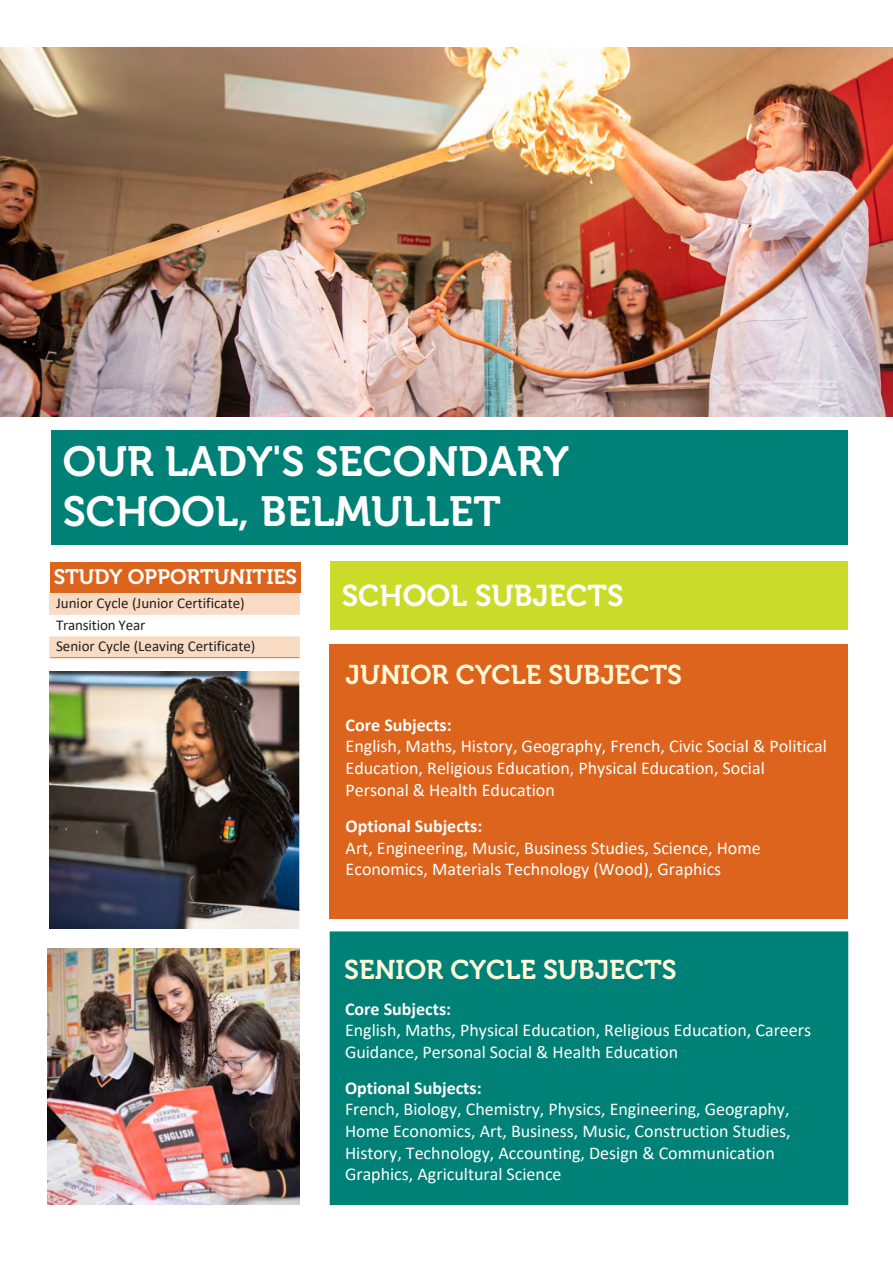
<style>
.page{position:relative;width:893px;height:1263px;background:#fff}
.page>*{position:absolute;margin:0;border:0;box-sizing:border-box;transform-origin:0 0}
.t1{font:42px/49.8px "Museo 700";color:#fff}
.t2{font:30px "Museo 700";color:#fff}
.t3{font:27px "Museo 700";color:#fff9da}
.t4{font:21px "Museo 700";color:#fff}
.t5{font:18px/21.6px "Calibri";color:#fff}
.t6{font:15px "Calibri";color:#231f20}
.s1{font-style:inherit}
.s2{font-weight:700}
</style>
<div class="page">
<div style="left:51px;top:429px;width:797px;height:115px;background:#008177"></div>
<div style="left:330px;top:931px;width:518px;height:273px;background:#008177"></div>
<div style="left:329px;top:644px;width:519px;height:274px;background:#dc641c"></div>
<div style="left:50px;top:562px;width:250px;height:31px;background:#dc641c"></div>
<svg style="left:50px;top:593px;width:250px;height:65px"></svg>
<div style="left:330px;top:561px;width:518px;height:69px;background:#cadb2a"></div>
<hr style="left:51px;top:657px;width:248px;height:1px;background:#dc641c">
<img style="left:48px;top:949px;width:252px;height:256px">
<img style="left:49px;top:672px;width:250px;height:257px">
<img style="left:0;top:47px;width:893px;height:369px">
<h1 class="t1" style="left:63px;top:437px;width:508px">OUR LADY'S SECONDARY<br>SCHOOL, BELMULLET</h1>
<p class="t4" style="left:54px;top:565px;width:245px"><span class="s1">S</span>TUDY OPPORTUNITIES</p>
<p class="t6" style="left:56px;top:592px;width:190px">Junior Cycle (Junior Certificate)</p>
<p class="t6" style="left:56px;top:614px;width:91px">Transition Year</p>
<p class="t6" style="left:56px;top:635px;width:201px">Senior Cycle (Leaving Certificate)</p>
<p class="t2" style="left:342px;top:579px;width:283px">SCHOOL SUBJECTS</p>
<p class="t3" style="left:346px;top:660px;width:338px">JUNIOR CYCLE SUBJECTS</p>
<p class="t5" style="left:346px;top:714px;width:483px"><span class="s2">Core Subjects:<br></span>English, Maths, History, Geography, French, Civic Social &amp; Political Education, Religious Education, Physical Education, Social Personal &amp; Health Education</p>
<p class="t5" style="left:346px;top:815px;width:417px"><span class="s2">Optional Subjects:<br></span>Art, Engineering, Music, Business Studies, Science, Home<br>Economics, Materials Technology (Wood), Graphics</p>
<p class="t3" style="left:344px;top:954px;width:334px">SENIOR CYCLE SUBJECTS</p>
<p class="t5" style="left:345px;top:997px;width:468px"><span class="s2">Core Subjects:<br></span>English, Maths, Physical Education, Religious Education, Careers<br>Guidance, Personal Social &amp; Health Education</p>
<p class="t5" style="left:345px;top:1076px;width:447px"><span class="s2">Optional Subjects:<br></span>French, Biology, Chemistry, Physics, Engineering, Geography, Home Economics, Art, Business, Music, Construction Studies, History, Technology, Accounting, Design &amp; Communication Graphics, Agricultural Science</p>
</div>
